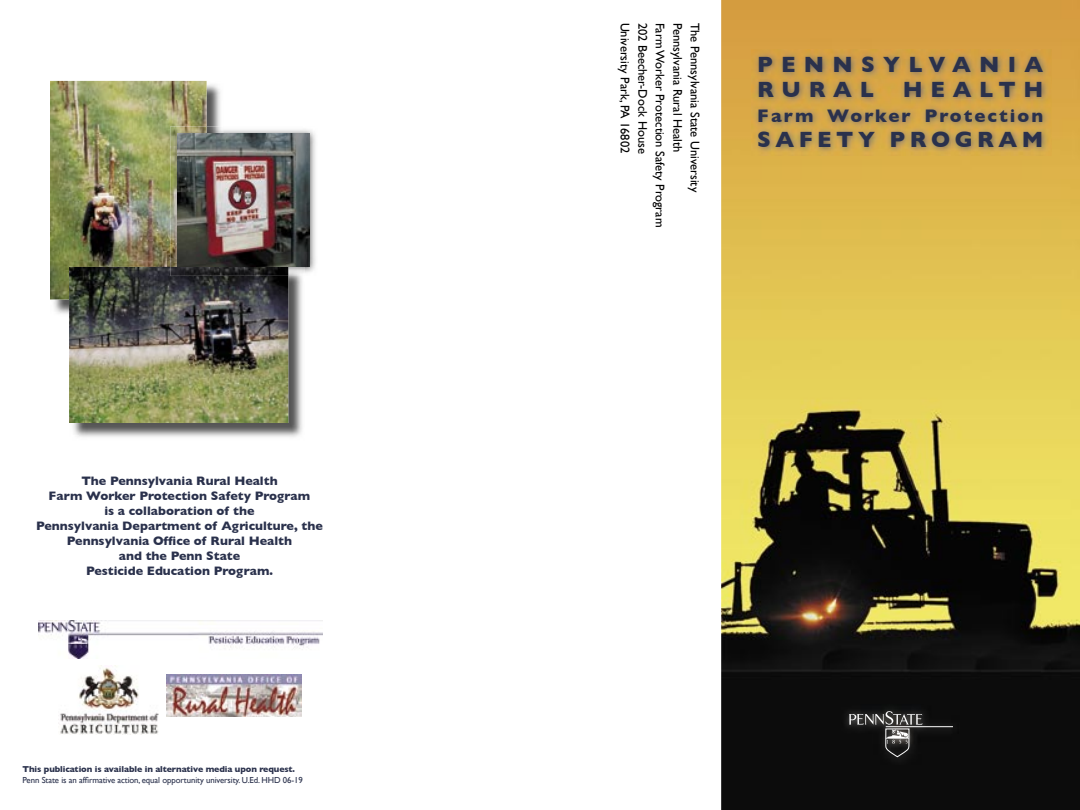
<style>
.page{position:relative;width:1080px;height:810px;background:#fff}
.page>*{position:absolute;margin:0;border:0;box-sizing:border-box;transform-origin:0 0}
.t1{font:700 22.5px/25px "Gill Sans";letter-spacing:.365em;color:#2a314c}
.t2{font:700 22.5px "Gill Sans";letter-spacing:.2em;color:#2a314c}
.t3{font:700 22.5px "Gill Sans";letter-spacing:.345em;color:#2a314c}
.t4{font:700 18.5px "Gill Sans";letter-spacing:.11em;color:#2a314c}
.t5{font:700 12.5px/15px "Gill Sans";color:#2a314c;text-align:center}
.t6{font:12.5px "Gill Sans";color:#000}
.t7{font:8.75px "Gill Sans";letter-spacing:-.01em;color:#2a314c}
.t8{font:700 8.75px "Gill Sans";letter-spacing:-.01em;color:#2a314c}
</style>
<div class="page">
<img style="left:721px;top:0;width:359px;height:810px">
<div style="left:842px;top:704px;width:118px;height:61px;background:#0c0c0c"></div>
<hr style="left:886px;top:726px;width:67px;height:1px;background:#fff">
<svg style="left:849px;top:710px;width:74px;height:47px;background:#3a3939"></svg>
<img style="left:751px;top:49px;width:300px;height:107px">
<img style="left:60px;top:665px;width:99px;height:70px">
<img style="left:166px;top:674px;width:136px;height:42px">
<img style="left:39px;top:621px;width:283px;height:38px">
<img style="left:51px;top:84px;width:169px;height:230px">
<img style="left:50px;top:81px;width:157px;height:218px">
<img style="left:73px;top:276px;width:229px;height:161px">
<img style="left:69px;top:267px;width:219px;height:156px">
<img style="left:223px;top:129px;width:93px;height:144px">
<img style="left:170px;top:126px;width:53px;height:141px">
<img style="left:170px;top:267px;width:135px;height:9px">
<img style="left:178px;top:134px;width:131px;height:133px">
<p class="t5" style="left:36px;top:473px;width:288px">The Pennsylvania Rural Health<br>Farm Worker Protection Safety Program<br>is a collaboration of the<br>Pennsylvania Department of Agriculture, the<br>Pennsylvania Office of Rural Health<br>and the Penn State<br>Pesticide Education Program.</p>
<p class="t8" style="left:22px;top:764px;width:274px">This publication is available in alternative media upon request.</p>
<p class="t7" style="left:22px;top:775px;width:282px">Penn State is an affirmative action, equal opportunity university. U.Ed. HHD 06-19</p>
<p class="t6" style="left:632px;top:22px;width:132px;rotate:90deg">University Park, PA 16802</p>
<p class="t6" style="left:650px;top:22px;width:133px;rotate:90deg">202 Beecher-Dock House</p>
<p class="t6" style="left:667px;top:22px;width:206px;rotate:90deg">Farm Worker Protection Safety Program</p>
<p class="t6" style="left:685px;top:22px;width:132px;rotate:90deg">Pennsylvania Rural Health</p>
<p class="t6" style="left:702px;top:22px;width:171px;rotate:90deg">The Pennsylvania State University</p>
<h1 class="t1" style="left:757px;top:51px;width:288px">PENNSYLVANIA<br>RURAL</h1>
<h1 class="t3" style="left:903px;top:76px;width:142px">HEALTH</h1>
<h2 class="t4" style="left:757px;top:105px;width:288px">Farm Worker Protection</h2>
<h1 class="t2" style="left:757px;top:126px;width:288px">SAFETY PROGRAM</h1>
</div>
